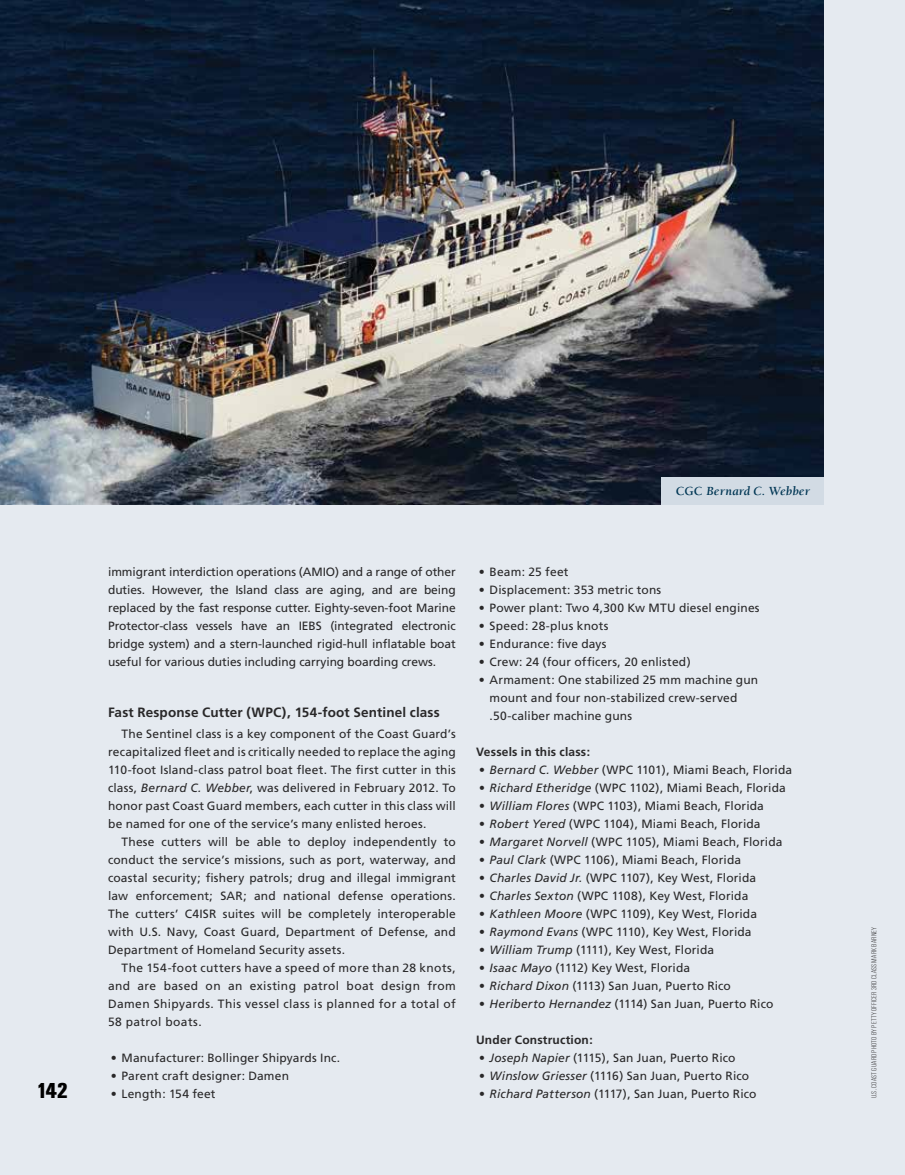
<style>
.page{position:relative;width:905px;height:1175px;background:#fff}
.page>*{position:absolute;margin:0;border:0;box-sizing:border-box;transform-origin:0 0}
.t1{font:800 22.5px "Unitus Condensed LH";color:#000}
.t2{font:700 13.5px "Frutiger";letter-spacing:.01em;color:#292829}
.t3{font:italic 700 12.75px "Berkeley";letter-spacing:.005em;color:#003654}
.t4{font:12px/18px "Frutiger";letter-spacing:.01em;color:#292829;text-align:justify}
.t5{font:700 12px "Frutiger";letter-spacing:.015em;color:#292829}
.t6{font:300 7.5px "Unitus Condensed LH";letter-spacing:.03em;color:#414042}
.s1{font-style:normal}
.s2{font-style:italic}
</style>
<div class="page">
<div style="left:0;top:0;width:904px;height:1174px;background:#e5eaf0"></div>
<img style="left:0;top:0;width:824px;height:504px">
<div style="left:662px;top:477px;width:162px;height:27px;background:#d2dbe4"></div>
<p class="t3" style="left:675px;top:485px;width:136px"><span class="s1">CGC</span> Bernard C. Webber</p>
<p class="t4" style="left:108px;top:563px;width:349px">immigrant interdiction operations (AMIO) and a range of other duties. However, the Island class are aging, and are being replaced by the fast response cutter. Eighty-seven-foot Marine Protector-class vessels have an IEBS (integrated electronic bridge system) and a stern-launched rigid-hull inflatable boat useful for various duties including carrying boarding crews.</p>
<p class="t2" style="left:108px;top:704px;width:333px">Fast Response Cutter (WPC), 154-foot Sentinel class</p>
<p class="t4" style="left:108px;top:725px;width:349px;text-indent:14px">The Sentinel class is a key component of the Coast Guard’s recapitalized fleet and is critically needed to replace the aging 110-foot Island-class patrol boat fleet. The first cutter in this class, <span class="s2">Bernard C. Webber</span>, was delivered in February 2012. To honor past Coast Guard members, each cutter in this class will be named for one of the service’s many enlisted heroes.</p>
<p class="t4" style="left:108px;top:833px;width:349px;text-indent:14px">These cutters will be able to deploy independently to conduct the service’s missions, such as port, waterway, and coastal security; fishery patrols; drug and illegal immigrant law enforcement; SAR; and national defense operations.<br>The cutters’ C4ISR suites will be completely interoperable with U.S. Navy, Coast Guard, Department of Defense, and Department of Homeland Security assets.</p>
<p class="t4" style="left:108px;top:959px;width:349px;text-indent:14px">The 154-foot cutters have a speed of more than 28 knots, and are based on an existing patrol boat design from Damen Shipyards. This vessel class is planned for a total of 58 patrol boats.</p>
<p class="t4" style="left:111px;top:1049px;width:231px">• Manufacturer: Bollinger Shipyards Inc.</p>
<p class="t4" style="left:111px;top:1067px;width:180px">• Parent craft designer: Damen</p>
<p class="t4" style="left:111px;top:1085px;width:106px">• Length: 154 feet</p>
<p class="t4" style="left:479px;top:563px;width:91px">• Beam: 25 feet</p>
<p class="t4" style="left:479px;top:581px;width:184px">• Displacement: 353 metric tons</p>
<p class="t4" style="left:479px;top:599px;width:282px">• Power plant: Two 4,300 Kw MTU diesel engines</p>
<p class="t4" style="left:479px;top:617px;width:131px">• Speed: 28-plus knots</p>
<p class="t4" style="left:479px;top:635px;width:129px">• Endurance: five days</p>
<p class="t4" style="left:479px;top:653px;width:213px">• Crew: 24 (four officers, 20 enlisted)</p>
<p class="t4" style="left:489px;top:671px;width:270px;text-align:left;text-indent:-11px">• Armament: One stabilized 25 mm machine gun mount and four non-stabilized crew-served .50-caliber machine guns</p>
<p class="t5" style="left:476px;top:745px;width:116px">Vessels in this class:</p>
<p class="t4" style="left:479px;top:761px;width:315px"><span class="s2">• Bernard C. Webber</span> (WPC 1101), Miami Beach, Florida</p>
<p class="t4" style="left:479px;top:779px;width:308px"><span class="s2">• Richard Etheridge</span> (WPC 1102), Miami Beach, Florida</p>
<p class="t4" style="left:479px;top:797px;width:286px"><span class="s2">• William Flores</span> (WPC 1103), Miami Beach, Florida</p>
<p class="t4" style="left:479px;top:815px;width:283px"><span class="s2">• Robert Yered</span> (WPC 1104), Miami Beach, Florida</p>
<p class="t4" style="left:479px;top:833px;width:305px"><span class="s2">• Margaret Norvell</span> (WPC 1105), Miami Beach, Florida</p>
<p class="t4" style="left:479px;top:851px;width:264px"><span class="s2">• Paul Clark</span> (WPC 1106), Miami Beach, Florida</p>
<p class="t4" style="left:479px;top:869px;width:279px"><span class="s2">• Charles David Jr.</span> (WPC 1107), Key West, Florida</p>
<p class="t4" style="left:479px;top:887px;width:271px"><span class="s2">• Charles Sexton</span> (WPC 1108), Key West, Florida</p>
<p class="t4" style="left:479px;top:905px;width:280px"><span class="s2">• Kathleen Moore</span> (WPC 1109), Key West, Florida</p>
<p class="t4" style="left:479px;top:923px;width:274px"><span class="s2">• Raymond Evans</span> (WPC 1110), Key West, Florida</p>
<p class="t4" style="left:479px;top:941px;width:237px"><span class="s2">• William Trump</span> (1111), Key West, Florida</p>
<p class="t4" style="left:479px;top:959px;width:213px"><span class="s2">• Isaac Mayo</span> (1112) Key West, Florida</p>
<p class="t4" style="left:479px;top:977px;width:254px"><span class="s2">• Richard Dixon</span> (1113) San Juan, Puerto Rico</p>
<p class="t4" style="left:479px;top:995px;width:296px"><span class="s2">• Heriberto Hernandez</span> (1114) San Juan, Puerto Rico</p>
<p class="t5" style="left:476px;top:1033px;width:118px">Under Construction:</p>
<p class="t4" style="left:479px;top:1049px;width:258px"><span class="s2">• Joseph Napier</span> (1115), San Juan, Puerto Rico</p>
<p class="t4" style="left:479px;top:1067px;width:272px"><span class="s2">• Winslow Griesser</span> (1116) San Juan, Puerto Rico</p>
<h1 class="t1" style="left:36px;top:1078px;width:33px">142</h1>
<p class="t4" style="left:479px;top:1085px;width:279px"><span class="s2">• Richard Patterson</span> (1117), San Juan, Puerto Rico</p>
<p class="t6" style="left:870px;top:1098px;width:173px;rotate:-90deg">U.S. COAST GUARD PHOTO BY PETTY OFFICER 3RD CLASS MARK BARNEY</p>
</div>
